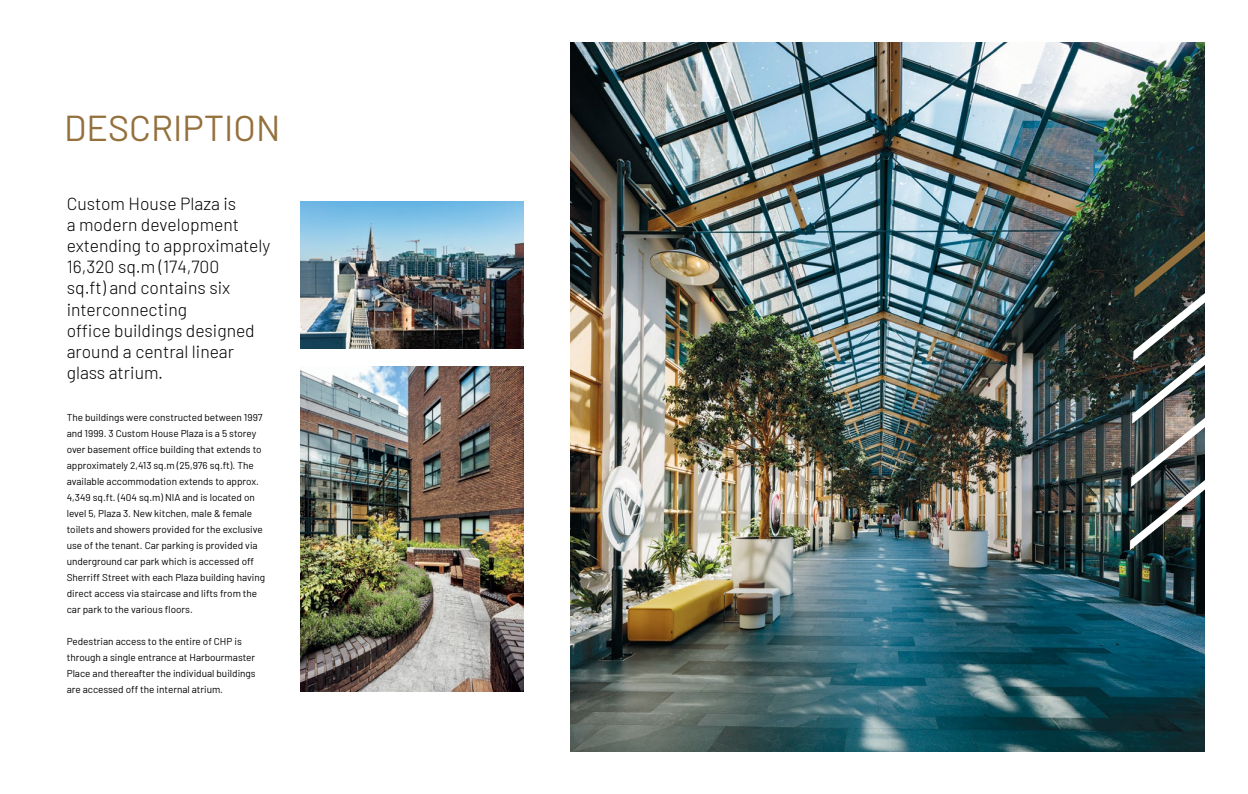
<style>
.page{position:relative;width:1248px;height:794px;background:#fff}
.page>*{position:absolute;margin:0;border:0;box-sizing:border-box;transform-origin:0 0}
.t1{font:36px "Barlow";color:#94703d}
.t2{font:300 17.5px/21px "Barlow";color:#000}
.t3{font:10px/16px "Barlow";color:#000}
</style>
<div class="page">
<img style="left:301px;top:366px;width:223px;height:326px">
<img style="left:301px;top:201px;width:223px;height:147px">
<img style="left:570px;top:43px;width:635px;height:708px">
<img style="left:1129px;top:213px;width:76px;height:337px">
<h1 class="t1" style="left:64px;top:102px;width:218px">DESCRIPTION</h1>
<h2 class="t2" style="left:67px;top:192px;width:205px">Custom House Plaza is<br>a modern development extending to approximately<br>16,320 sq.m (174,700<br>sq.ft) and contains six interconnecting<br>office buildings designed around a central linear glass atrium.</h2>
<p class="t3" style="left:67px;top:408px;width:200px">The buildings were constructed between 1997 and 1999. 3 Custom House Plaza is a 5 storey over basement office building that extends to approximately 2,413 sq.m (25,976 sq.ft). The available accommodation extends to approx.<br>4,349 sq.ft. (404 sq.m) NIA and is located on level 5, Plaza 3. New kitchen, male &amp; female toilets and showers provided for the exclusive use of the tenant. Car parking is provided via underground car park which is accessed off Sherriff Street with each Plaza building having direct access via staircase and lifts from the car park to the various floors.</p>
<p class="t3" style="left:67px;top:632px;width:190px">Pedestrian access to the entire of CHP is through a single entrance at Harbourmaster Place and thereafter the individual buildings are accessed off the internal atrium.</p>
</div>
